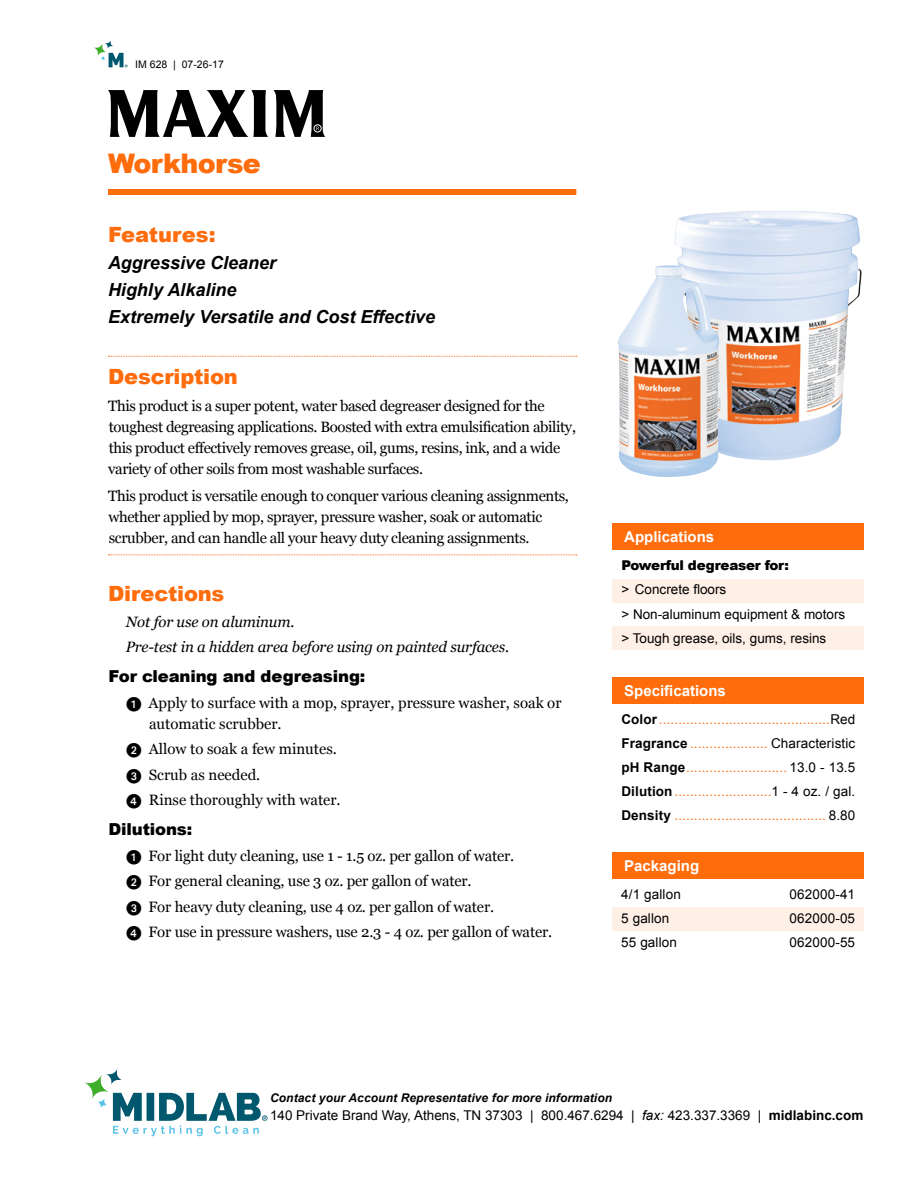
<style>
.page{position:relative;width:918px;height:1188px;background:#fff}
.page>*{position:absolute;margin:0;border:0;box-sizing:border-box;transform-origin:0 0}
.t1{font:900 27px "Arial";letter-spacing:-.025em;color:#ff6c0c}
.t2{font:900 21px "Arial";letter-spacing:-.01em;color:#ff6c0c}
.t3{font:italic 700 18px/27px "Arial";color:#000}
.t4{font:900 16.5px "Arial";letter-spacing:-.01em;color:#000}
.t5{font:15px/21px "Georgia";letter-spacing:-.025em;color:#000}
.t6{font:15px/25.5px "Georgia";color:#000}
.t7{font:italic 15px/25.5px "Georgia";letter-spacing:-.01em;color:#000}
.t8{font:700 15px "Arial";color:#fff}
.t9{font:13.5px/24px "Arial";letter-spacing:.01em;color:#ff6c0c;text-align:justify}
.t10{font:13.5px/24px "Arial";color:#000}
.t11{font:900 13.5px "Arial";letter-spacing:-.02em;color:#000}
.t12{font:italic 700 12px "Arial";letter-spacing:.01em;color:#000}
.t13{font:10.5px "Arial";color:#000}
.s1{font-family:"European Pi One"}
.s2{font-weight:700;color:#000}
.s3{color:#000}
.s4{font-style:italic}
.s5{font-weight:700}
</style>
<div class="page">
<svg style="left:113px;top:1093px;width:155px;height:43px"></svg>
<svg style="left:84px;top:1074px;width:25px;height:25px"></svg>
<svg style="left:106px;top:1068px;width:16px;height:17px"></svg>
<svg style="left:97px;top:1098px;width:11px;height:10px"></svg>
<svg style="left:94px;top:43px;width:12px;height:13px"></svg>
<svg style="left:105px;top:40px;width:8px;height:9px"></svg>
<svg style="left:100px;top:53px;width:28px;height:14px"></svg>
<div style="left:612px;top:579px;width:252px;height:24px;background:#fff0e7"></div>
<div style="left:612px;top:626px;width:252px;height:24px;background:#fff0e7"></div>
<div style="left:612px;top:524px;width:252px;height:26px;background:#ff6c0c"></div>
<div style="left:612px;top:852px;width:252px;height:27px;background:#ff6c0c"></div>
<div style="left:612px;top:677px;width:252px;height:27px;background:#ff6c0c"></div>
<svg style="left:108px;top:90px;width:160px;height:47px"></svg>
<svg style="left:274px;top:90px;width:51px;height:47px"></svg>
<div style="left:612px;top:907px;width:252px;height:24px;background:#fff0e7"></div>
<div style="left:108px;top:189px;width:468px;height:6px;background:#ff6c0c"></div>
<svg style="left:108px;top:356px;width:469px;height:1px"></svg>
<svg style="left:108px;top:554px;width:469px;height:1px"></svg>
<img style="left:674px;top:211px;width:188px;height:250px">
<img style="left:618px;top:265px;width:102px;height:212px">
<p class="t13" style="left:135px;top:57px;width:90px">IM 628 | 07-26-17</p>
<h1 class="t1" style="left:108px;top:143px;width:154px">Workhorse</h1>
<h2 class="t2" style="left:108px;top:220px;width:109px">Features:</h2>
<p class="t3" style="left:108px;top:250px;width:329px">Aggressive Cleaner<br>Highly Alkaline<br>Extremely Versatile and Cost Effective</p>
<h2 class="t2" style="left:108px;top:361px;width:131px">Description</h2>
<p class="t5" style="left:108px;top:395px;width:469px">This product is a super potent, water based degreaser designed for the toughest degreasing applications. Boosted with extra emulsification ability, this product effectively removes grease, oil, gums, resins, ink, and a wide variety of other soils from most washable surfaces.</p>
<p class="t5" style="left:108px;top:485px;width:462px">This product is versatile enough to conquer various cleaning assignments, whether applied by mop, sprayer, pressure washer, soak or automatic scrubber, and can handle all your heavy duty cleaning assignments.</p>
<h2 class="t2" style="left:108px;top:579px;width:118px">Directions</h2>
<p class="t7" style="left:126px;top:609px;width:385px">Not for use on aluminum.<br>Pre-test in a hidden area before using on painted surfaces.</p>
<p class="t4" style="left:109px;top:664px;width:258px">For cleaning and degreasing:</p>
<p class="t6" style="left:149px;top:692px;width:414px;line-height:21px;text-indent:-23px"><span class="s1">1</span> Apply to surface with a mop, sprayer, pressure washer, soak or automatic scrubber.</p>
<p class="t6" style="left:127px;top:737px;width:216px"><span class="s1">2</span> Allow to soak a few minutes.<br><span class="s1">3</span> Scrub as needed.<br><span class="s1">4</span> Rinse thoroughly with water.</p>
<p class="t4" style="left:109px;top:817px;width:85px">Dilutions:</p>
<p class="t5" style="left:127px;top:843px;width:427px;line-height:25.5px"><span class="s1">1</span> For light duty cleaning, use 1 - 1.5 oz. per gallon of water.<br><span class="s1">2</span> For general cleaning, use 3 oz. per gallon of water.<br><span class="s1">3</span> For heavy duty cleaning, use 4 oz. per gallon of water.<br><span class="s1">4</span> For use in pressure washers, use 2.3 - 4 oz. per gallon of water.</p>
<p class="t8" style="left:624px;top:527px;width:92px">Applications</p>
<p class="t11" style="left:621px;top:556px;width:169px">Powerful degreaser for:</p>
<p class="t10" style="left:621px;top:578px;width:225px">&gt; Concrete floors<br>&gt; Non-aluminum equipment &amp; motors &gt; Tough grease, oils, gums, resins</p>
<p class="t8" style="left:624px;top:681px;width:103px">Specifications</p>
<p class="t9" style="left:621px;top:708px;width:236px"><span class="s2">Color</span>............................................<span class="s3">Red </span><span class="s2">Fragrance</span> .................... <span class="s3">Characteristic </span><span class="s2">pH Range</span>.......................... <span class="s3">13.0 - 13.5<br></span><span class="s2">Dilution</span>.........................<span class="s3">1 - 4 oz. / gal.<br></span><span class="s2">Density</span> ....................................... <span class="s3">8.80</span></p>
<p class="t8" style="left:624px;top:856px;width:77px">Packaging</p>
<p class="t10" style="left:621px;top:883px;width:61px">4/1 gallon</p>
<p class="t10" style="left:790px;top:883px;width:67px">062000-41</p>
<p class="t10" style="left:621px;top:907px;width:50px">5 gallon</p>
<p class="t10" style="left:790px;top:907px;width:67px">062000-05</p>
<p class="t10" style="left:621px;top:931px;width:57px">55 gallon</p>
<p class="t10" style="left:790px;top:931px;width:67px">062000-55</p>
<p class="t12" style="left:270px;top:1090px;width:344px">Contact your Account Representative for more information</p>
<p class="t10" style="left:270px;top:1103px;width:595px">140 Private Brand Way, Athens, TN 37303 | 800.467.6294 | <span class="s4">fax:</span> 423.337.3369 | <span class="s5">midlabinc.com</span></p>
</div>
